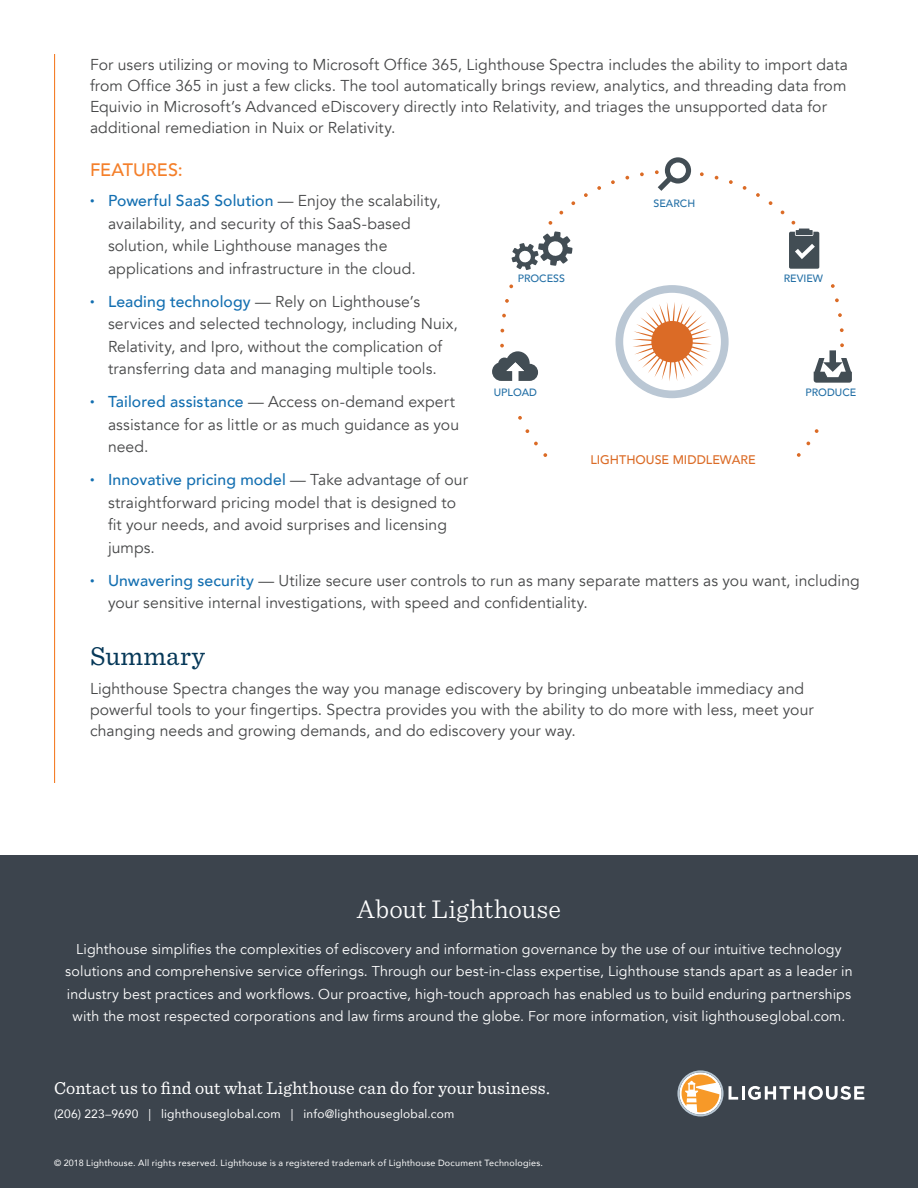
<style>
.page{position:relative;width:918px;height:1188px;background:#fff}
.page>*{position:absolute;margin:0;border:0;box-sizing:border-box;transform-origin:0 0}
.t1{font:300 27px "Sentinel";letter-spacing:.01em;color:#fff}
.H1_-_Sentinel_Book{font:27px "Sentinel";letter-spacing:.01em;color:#063858}
.t2{font:18px "Sentinel";letter-spacing:.01em;color:#fff}
.H2_-_Avenir_65__12_p{font:500 18px "Avenir";color:#f47f2a}
.Body_Bullets_-_Aveni{font:15.75px/22.5px "Avenir";letter-spacing:.005em;color:#464748}
.Body_-_Avenir_45__10{font:15.75px/21px "Avenir";letter-spacing:.005em;color:#464748}
.t3{font:14.25px/22.5px "Avenir";letter-spacing:.01em;color:#fff;text-align:center}
.t4{font:500 12.45px "Avenir";color:#db6b26}
.t5{font:12px "Avenir";letter-spacing:.015em;color:#fff}
.t6{font:500 10.65px "Avenir";color:#2470a6}
.t7{font:9px "Avenir";letter-spacing:.025em;color:#fff}
.s1{font-weight:500;font-size:9px;color:#136fb1}
.s2{font-weight:500;color:#136fb1}
</style>
<div class="page">
<div style="left:0;top:855px;width:918px;height:333px;background:#3c444d"></div>
<hr style="left:54px;top:54px;width:1px;height:729px;background:#f47f2a">
<hr style="left:742px;top:1086px;width:3px;height:14px;background:#fff">
<svg style="left:748px;top:1086px;width:116px;height:14px"></svg>
<svg style="left:677px;top:1070px;width:61px;height:47px"></svg>
<div style="left:616px;top:285px;width:113px;height:113px;background:#bac7d4;border-radius:50%"></div>
<div style="left:623px;top:293px;width:98px;height:98px;background:#fff;border-radius:50%"></div>
<svg style="left:632px;top:302px;width:80px;height:79px"></svg>
<svg style="left:511px;top:231px;width:62px;height:39px"></svg>
<svg style="left:611px;top:180px;width:4px;height:4px"></svg>
<svg style="left:597px;top:186px;width:4px;height:4px"></svg>
<svg style="left:584px;top:193px;width:4px;height:4px"></svg>
<svg style="left:571px;top:201px;width:4px;height:4px"></svg>
<svg style="left:559px;top:211px;width:4px;height:4px"></svg>
<svg style="left:549px;top:221px;width:3px;height:4px"></svg>
<svg style="left:625px;top:176px;width:4px;height:4px"></svg>
<svg style="left:640px;top:172px;width:4px;height:4px"></svg>
<svg style="left:655px;top:157px;width:36px;height:34px"></svg>
<svg style="left:700px;top:172px;width:4px;height:4px"></svg>
<svg style="left:715px;top:176px;width:3px;height:4px"></svg>
<svg style="left:729px;top:180px;width:4px;height:4px"></svg>
<svg style="left:743px;top:186px;width:3px;height:4px"></svg>
<svg style="left:756px;top:193px;width:4px;height:4px"></svg>
<svg style="left:769px;top:201px;width:3px;height:4px"></svg>
<svg style="left:789px;top:221px;width:30px;height:48px"></svg>
<svg style="left:831px;top:284px;width:4px;height:4px"></svg>
<svg style="left:835px;top:298px;width:4px;height:4px"></svg>
<svg style="left:838px;top:313px;width:4px;height:4px"></svg>
<svg style="left:840px;top:328px;width:4px;height:4px"></svg>
<svg style="left:814px;top:343px;width:38px;height:40px"></svg>
<svg style="left:815px;top:429px;width:4px;height:4px"></svg>
<svg style="left:806px;top:442px;width:4px;height:3px"></svg>
<svg style="left:797px;top:453px;width:4px;height:4px"></svg>
<svg style="left:505px;top:299px;width:4px;height:4px"></svg>
<svg style="left:502px;top:314px;width:4px;height:3px"></svg>
<svg style="left:500px;top:329px;width:4px;height:3px"></svg>
<svg style="left:492px;top:344px;width:46px;height:37px"></svg>
<svg style="left:518px;top:416px;width:4px;height:4px"></svg>
<svg style="left:526px;top:429px;width:3px;height:4px"></svg>
<svg style="left:534px;top:442px;width:4px;height:3px"></svg>
<svg style="left:543px;top:453px;width:4px;height:4px"></svg>
<svg style="left:509px;top:284px;width:4px;height:4px"></svg>
<p class="Body_-_Avenir_45__10" style="left:90px;top:54px;width:760px">For users utilizing or moving to Microsoft Office 365, Lighthouse Spectra includes the ability to import data from Office 365 in just a few clicks. The tool automatically brings review, analytics, and threading data from Equivio in Microsoft’s Advanced eDiscovery directly into Relativity, and triages the unsupported data for additional remediation in Nuix or Relativity.</p>
<p class="H2_-_Avenir_65__12_p" style="left:90px;top:154px;width:94px">FEATURES:</p>
<p class="Body_Bullets_-_Aveni" style="left:108px;top:190px;width:334px;text-indent:-18px"><span class="s1">•</span> <span class="s2">Powerful SaaS Solution</span> — Enjoy the scalability, availability, and security of this SaaS-based solution, while Lighthouse manages the applications and infrastructure in the cloud.</p>
<p class="Body_Bullets_-_Aveni" style="left:108px;top:290px;width:351px;text-indent:-18px"><span class="s1">•</span> <span class="s2">Leading technology</span> — Rely on Lighthouse’s services and selected technology, including Nuix, Relativity, and Ipro, without the complication of transferring data and managing multiple tools.</p>
<p class="Body_Bullets_-_Aveni" style="left:108px;top:391px;width:353px;text-indent:-18px"><span class="s1">•</span> <span class="s2">Tailored assistance</span> — Access on-demand expert assistance for as little or as much guidance as you need.</p>
<p class="Body_Bullets_-_Aveni" style="left:108px;top:469px;width:361px;text-indent:-18px"><span class="s1">•</span> <span class="s2">Innovative pricing model</span> — Take advantage of our straightforward pricing model that is designed to fit your needs, and avoid surprises and licensing jumps.</p>
<p class="Body_Bullets_-_Aveni" style="left:108px;top:569px;width:753px;text-indent:-18px"><span class="s1">•</span> <span class="s2">Unwavering security</span> — Utilize secure user controls to run as many separate matters as you want, including your sensitive internal investigations, with speed and confidentiality.</p>
<p class="H1_-_Sentinel_Book" style="left:90px;top:636px;width:117px">Summary</p>
<p class="Body_-_Avenir_45__10" style="left:90px;top:678px;width:725px">Lighthouse Spectra changes the way you manage ediscovery by bringing unbeatable immediacy and powerful tools to your fingertips. Spectra provides you with the ability to do more with less, meet your changing needs and growing demands, and do ediscovery your way.</p>
<p class="t6" style="left:654px;top:194px;width:43px">SEARCH</p>
<p class="t6" style="left:518px;top:269px;width:49px">PROCESS</p>
<p class="t6" style="left:784px;top:269px;width:41px">REVIEW</p>
<p class="t6" style="left:494px;top:383px;width:45px">UPLOAD</p>
<p class="t6" style="left:806px;top:383px;width:52px">PRODUCE</p>
<p class="t4" style="left:590px;top:448px;width:167px">LIGHTHOUSE MIDDLEWARE</p>
<h1 class="t1" style="left:357px;top:889px;width:206px">About Lighthouse</h1>
<p class="t3" style="left:65px;top:938px;width:789px">Lighthouse simplifies the complexities of ediscovery and information governance by the use of our intuitive technology solutions and comprehensive service offerings. Through our best-in-class expertise, Lighthouse stands apart as a leader in industry best practices and workflows. Our proactive, high-touch approach has enabled us to build enduring partnerships with the most respected corporations and law firms around the globe. For more information, visit lighthouseglobal.com.</p>
<p class="t2" style="left:54px;top:1074px;width:497px">Contact us to find out what Lighthouse can do for your business.</p>
<p class="t5" style="left:54px;top:1105px;width:402px">(206) 223–9690 | lighthouseglobal.com | info@lighthouseglobal.com</p>
<p class="t7" style="left:54px;top:1155px;width:491px">© 2018 Lighthouse. All rights reserved. Lighthouse is a registered trademark of Lighthouse Document Technologies.</p>
</div>
